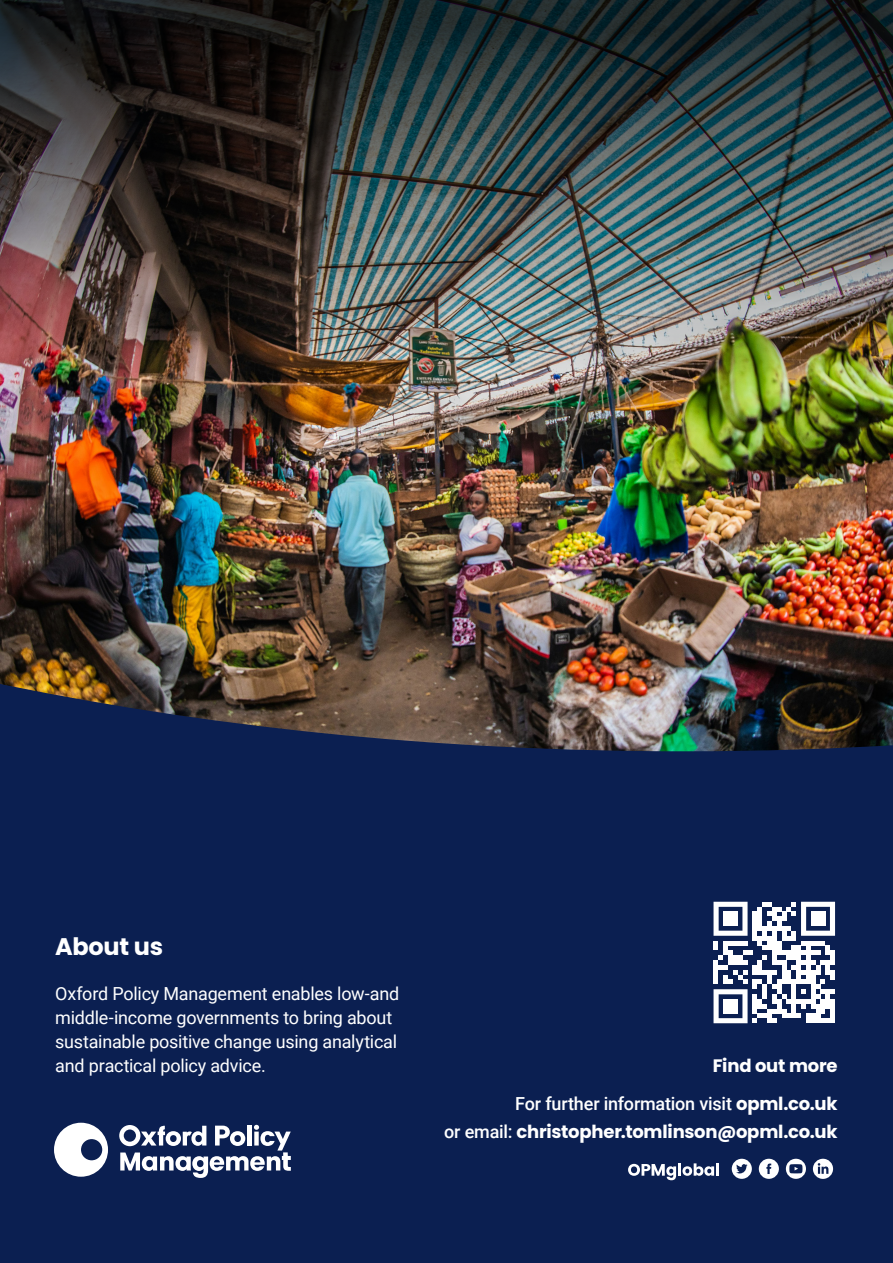
<style>
.page{position:relative;width:893px;height:1263px;background:#fff}
.page>*{position:absolute;margin:0;border:0;box-sizing:border-box;transform-origin:0 0}
.t1{font:700 24px "Poppins";letter-spacing:-.015em;color:#fff}
.PullOutText{font:18px/24px "Roboto";letter-spacing:-.015em;color:#fff}
.t2{font:700 18px "Poppins";letter-spacing:-.01em;color:#fff}
.t3{font:500 18px "Roboto";letter-spacing:-.01em;color:#fff}
.s1{font-family:"Poppins";font-weight:700}
.s2{font-family:"Roboto";font-weight:500}
</style>
<div class="page">
<img style="left:0;top:432px;width:893px;height:249px">
<svg style="left:0;top:681px;width:893px;height:582px;background:#12234f"></svg>
<svg style="left:119px;top:1125px;width:172px;height:53px"></svg>
<svg style="left:54px;top:1123px;width:54px;height:54px"></svg>
<svg style="left:786px;top:1159px;width:20px;height:20px"></svg>
<svg style="left:732px;top:1159px;width:20px;height:20px"></svg>
<svg style="left:759px;top:1159px;width:20px;height:20px"></svg>
<svg style="left:813px;top:1159px;width:20px;height:20px"></svg>
<svg style="left:628px;top:1163px;width:91px;height:17px"></svg>
<svg style="left:713px;top:902px;width:122px;height:121px"></svg>
<div style="left:723px;top:911px;width:15px;height:15px;background:#fff"></div>
<div style="left:811px;top:911px;width:14px;height:15px;background:#fff"></div>
<div style="left:723px;top:999px;width:15px;height:14px;background:#fff"></div>
<img style="left:0;top:0;width:893px;height:432px">
<h2 class="t1" style="left:55px;top:932px;width:109px">About us</h2>
<p class="PullOutText" style="left:55px;top:980px;width:346px">Oxford Policy Management enables low-and middle-income governments to bring about sustainable positive change using analytical and practical policy advice.</p>
<h3 class="t2" style="left:713px;top:1055px;width:126px">Find out more</h3>
<h3 class="t3" style="left:515px;top:1091px;width:324px">For further information visit <span class="s1">opml.co.uk</span></h3>
<h3 class="t2" style="left:444px;top:1122px;width:395px"><span class="s2">or email:</span> christopher.tomlinson@opml.co.uk</h3>
</div>
